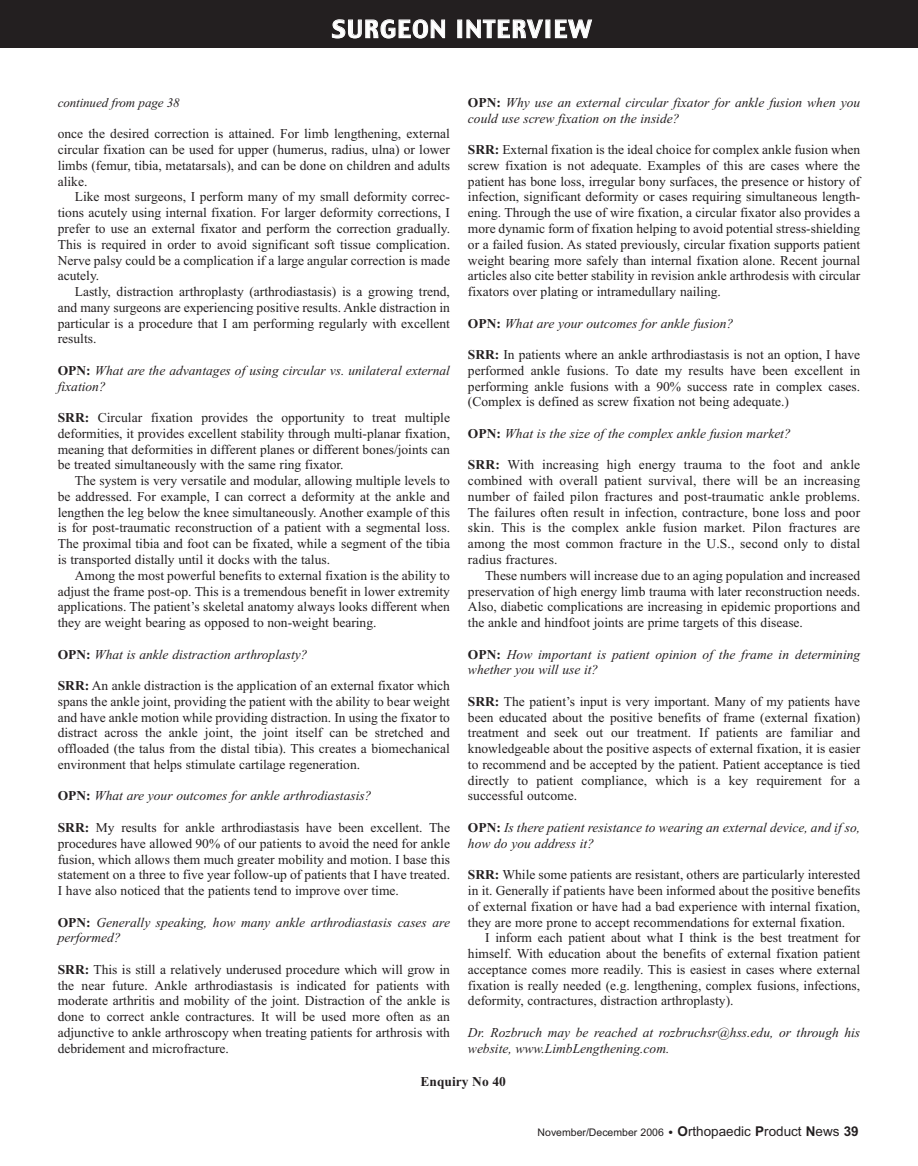
<style>
.page{position:relative;width:918px;height:1166px;background:#fff}
.page>*{position:absolute;margin:0;border:0;box-sizing:border-box;transform-origin:0 0}
.t1{font:24px "Charcoal";letter-spacing:.055em;color:#fff}
.t2{font:13.5px/15.8px "Times New Roman";color:#231f20;text-align:justify}
.t3{font:italic 13.5px/15.8px "Times New Roman";color:#231f20}
.t4{font:700 13.5px "Times New Roman";color:#231f20}
.t5{font:italic 13.05px "Times New Roman";letter-spacing:-.01em;color:#231f20}
.t6{font:10.5px "Arial";color:#231f20}
.s1{font-weight:700;font-style:normal}
.s2{font-weight:700}
.s3{font-weight:900}
.s4{font-weight:700;font-size:13.5px}
.s5{font-size:13.5px}
</style>
<div class="page">
<div style="left:0;top:0;width:918px;height:48px;background:#231f20"></div>
<h1 class="t1" style="left:332px;top:20px;width:261px">SURGEON INTERVIEW</h1>
<p class="t5" style="left:58px;top:98px;width:124px">continued from page 38</p>
<p class="t2" style="left:58px;top:127px;width:394px">once the desired correction is attained. For limb lengthening, external circular fixation can be used for upper (humerus, radius, ulna) or lower limbs (femur, tibia, metatarsals), and can be done on children and adults alike.</p>
<p class="t2" style="left:58px;top:190px;width:394px;text-indent:17px">Like most surgeons, I perform many of my small deformity correc&shy;tions acutely using internal fixation. For larger deformity corrections, I prefer to use an external fixator and perform the correction gradually.<br>This is required in order to avoid significant soft tissue complication.<br>Nerve palsy could be a complication if a large angular correction is made acutely.</p>
<p class="t2" style="left:58px;top:285px;width:394px;text-indent:17px">Lastly, distraction arthroplasty (arthrodiastasis) is a growing trend, and many surgeons are experiencing positive results. Ankle distraction in particular is a procedure that I am performing regularly with excellent results.</p>
<p class="t3" style="left:58px;top:363px;width:394px"><span class="s1">OPN:</span> What are the advantages of using circular vs. unilateral external fixation?</p>
<p class="t2" style="left:58px;top:411px;width:394px"><span class="s2">SRR:</span> Circular fixation provides the opportunity to treat multiple deformities, it provides excellent stability through multi-planar fixation, meaning that deformities in different planes or different bones/joints can be treated simultaneously with the same ring fixator.</p>
<p class="t2" style="left:58px;top:474px;width:394px;text-indent:17px">The system is very versatile and modular, allowing multiple levels to be addressed. For example, I can correct a deformity at the ankle and lengthen the leg below the knee simultaneously. Another example of this is for post-traumatic reconstruction of a patient with a segmental loss.<br>The proximal tibia and foot can be fixated, while a segment of the tibia is transported distally until it docks with the talus.</p>
<p class="t2" style="left:58px;top:568px;width:394px;text-indent:17px">Among the most powerful benefits to external fixation is the ability to adjust the frame post-op. This is a tremendous benefit in lower extremity applications. The patient’s skeletal anatomy always looks different when they are weight bearing as opposed to non-weight bearing.</p>
<p class="t3" style="left:58px;top:647px;width:251px"><span class="s1">OPN:</span> What is ankle distraction arthroplasty?</p>
<p class="t2" style="left:58px;top:678px;width:394px"><span class="s2">SRR:</span> An ankle distraction is the application of an external fixator which spans the ankle joint, providing the patient with the ability to bear weight and have ankle motion while providing distraction. In using the fixator to distract across the ankle joint, the joint itself can be stretched and offloaded (the talus from the distal tibia). This creates a biomechanical environment that helps stimulate cartilage regeneration.</p>
<p class="t3" style="left:58px;top:789px;width:315px"><span class="s1">OPN:</span> What are your outcomes for ankle arthrodiastasis?</p>
<p class="t2" style="left:58px;top:820px;width:394px"><span class="s2">SRR:</span> My results for ankle arthrodiastasis have been excellent. The procedures have allowed 90% of our patients to avoid the need for ankle fusion, which allows them much greater mobility and motion. I base this statement on a three to five year follow-up of patients that I have treated.<br>I have also noticed that the patients tend to improve over time.</p>
<p class="t3" style="left:58px;top:915px;width:394px"><span class="s1">OPN:</span> Generally speaking, how many ankle arthrodiastasis cases are performed?</p>
<p class="t2" style="left:58px;top:962px;width:394px"><span class="s2">SRR:</span> This is still a relatively underused procedure which will grow in the near future. Ankle arthrodiastasis is indicated for patients with moderate arthritis and mobility of the joint. Distraction of the ankle is done to correct ankle contractures. It will be used more often as an adjunctive to ankle arthroscopy when treating patients for arthrosis with debridement and microfracture.</p>
<p class="t3" style="left:468px;top:96px;width:394px"><span class="s1">OPN:</span> Why use an external circular fixator for ankle fusion when you could use screw fixation on the inside?</p>
<p class="t2" style="left:468px;top:143px;width:394px"><span class="s2">SRR:</span> External fixation is the ideal choice for complex ankle fusion when screw fixation is not adequate. Examples of this are cases where the patient has bone loss, irregular bony surfaces, the presence or history of infection, significant deformity or cases requiring simultaneous length&shy;ening. Through the use of wire fixation, a circular fixator also provides a more dynamic form of fixation helping to avoid potential stress-shielding or a failed fusion. As stated previously, circular fixation supports patient weight bearing more safely than internal fixation alone. Recent journal articles also cite better stability in revision ankle arthrodesis with circular fixators over plating or intramedullary nailing.</p>
<p class="t3" style="left:468px;top:316px;width:267px"><span class="s1">OPN:</span> What are your outcomes for ankle fusion?</p>
<p class="t2" style="left:468px;top:348px;width:394px"><span class="s2">SRR:</span> In patients where an ankle arthrodiastasis is not an option, I have performed ankle fusions. To date my results have been excellent in performing ankle fusions with a 90% success rate in complex cases. (Complex is defined as screw fixation not being adequate.)</p>
<p class="t3" style="left:468px;top:426px;width:324px"><span class="s1">OPN:</span> What is the size of the complex ankle fusion market?</p>
<p class="t2" style="left:468px;top:458px;width:394px"><span class="s2">SRR:</span> With increasing high energy trauma to the foot and ankle combined with overall patient survival, there will be an increasing number of failed pilon fractures and post-traumatic ankle problems.<br>The failures often result in infection, contracture, bone loss and poor skin. This is the complex ankle fusion market. Pilon fractures are among the most common fracture in the U.S., second only to distal radius fractures.</p>
<p class="t2" style="left:468px;top:568px;width:394px;text-indent:17px">These numbers will increase due to an aging population and increased preservation of high energy limb trauma with later reconstruction needs.<br>Also, diabetic complications are increasing in epidemic proportions and the ankle and hindfoot joints are prime targets of this disease.</p>
<p class="t3" style="left:468px;top:647px;width:394px"><span class="s1">OPN:</span> How important is patient opinion of the frame in determining whether you will use it?</p>
<p class="t2" style="left:468px;top:694px;width:394px"><span class="s2">SRR:</span> The patient’s input is very important. Many of my patients have been educated about the positive benefits of frame (external fixation) treatment and seek out our treatment. If patients are familiar and knowledgeable about the positive aspects of external fixation, it is easier to recommend and be accepted by the patient. Patient acceptance is tied directly to patient compliance, which is a key requirement for a successful outcome.</p>
<p class="t3" style="left:468px;top:820px;width:394px"><span class="s1">OPN:</span> Is there patient resistance to wearing an external device, and if so, how do you address it?</p>
<p class="t2" style="left:468px;top:867px;width:394px"><span class="s2">SRR:</span> While some patients are resistant, others are particularly interested in it. Generally if patients have been informed about the positive benefits of external fixation or have had a bad experience with internal fixation, they are more prone to accept recommendations for external fixation.</p>
<p class="t2" style="left:468px;top:930px;width:394px;text-indent:17px">I inform each patient about what I think is the best treatment for himself. With education about the benefits of external fixation patient acceptance comes more readily. This is easiest in cases where external fixation is really needed (e.g. lengthening, complex fusions, infections, deformity, contractures, distraction arthroplasty).</p>
<p class="t3" style="left:468px;top:1025px;width:394px">Dr. Rozbruch may be reached at rozbruchsr@hss.edu, or through his website, www.LimbLengthening.com.</p>
<p class="t4" style="left:421px;top:1076px;width:87px">Enquiry No 40</p>
<p class="t6" style="left:538px;top:1127px;width:323px">November/December 2006 <span class="s3">•</span> <span class="s4">O</span><span class="s5">rthopaedic</span> <span class="s4">P</span><span class="s5">roduct</span> <span class="s4">N</span><span class="s5">ews</span> <span class="s4">39</span></p>
</div>
